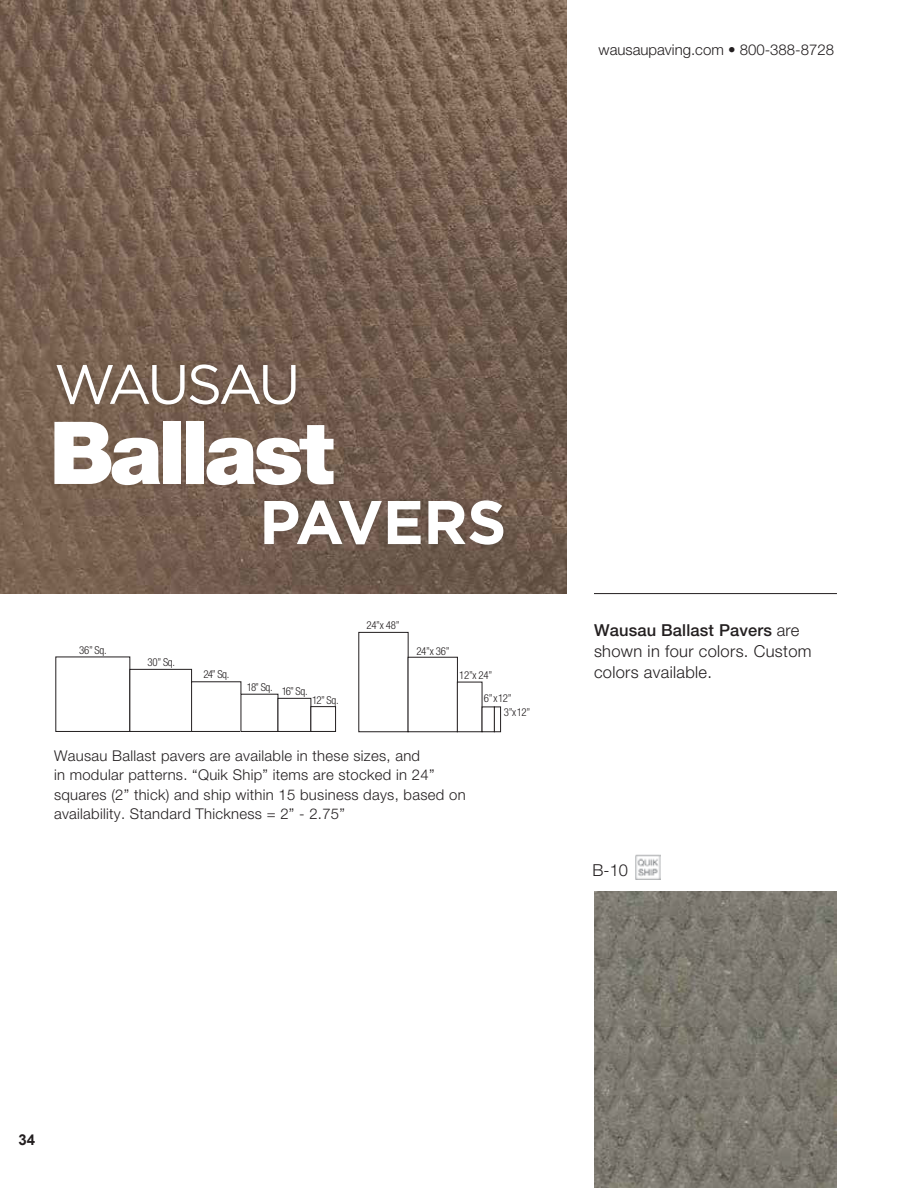
<style>
.page{position:relative;width:918px;height:1188px;background:#fff}
.page>*{position:absolute;margin:0;border:0;box-sizing:border-box;transform-origin:0 0}
.t1{font:900 87px "Helvetica Neue";letter-spacing:-.05em;color:#fff}
.t2{font:700 61.5px "Gotham";letter-spacing:-.01em;color:#fff}
.t3{font:55.5px "Gotham";letter-spacing:-.075em;color:#fff}
.t4{font:300 16.5px/21px "Helvetica Neue";letter-spacing:.02em;color:#231f20}
.t5{font:300 15px "Helvetica Neue";color:#231f20}
.t6{font:700 15px "Arial";color:#231f20}
.t7{font:300 14.85px/19.5px "Helvetica Neue";letter-spacing:.02em;color:#231f20}
.t8{font:300 condensed 10.95px/23.4px "Helvetica Neue";letter-spacing:-.025em;color:#231f20}
.s1{font-weight:500}
</style>
<div class="page">
<img style="left:0;top:0;width:567px;height:594px">
<hr style="left:594px;top:593px;width:243px;height:1px;background:#231f20">
<img style="left:594px;top:891px;width:243px;height:297px">
<img style="left:635px;top:855px;width:25px;height:25px">
<div style="left:257px;top:493px;width:254px;height:59px;background:#231f20;opacity:.22"></div>
<div style="left:50px;top:357px;width:253px;height:55px;background:#231f20;opacity:.22"></div>
<div style="left:129px;top:669px;width:63px;height:63px;border:1px solid #231f20"></div>
<div style="left:191px;top:681px;width:50px;height:51px;border:1px solid #231f20"></div>
<div style="left:241px;top:694px;width:37px;height:38px;border:1px solid #231f20"></div>
<div style="left:278px;top:698px;width:33px;height:34px;border:1px solid #231f20"></div>
<div style="left:310px;top:706px;width:26px;height:26px;border:1px solid #231f20"></div>
<div style="left:358px;top:632px;width:51px;height:100px;border:1px solid #231f20"></div>
<div style="left:408px;top:657px;width:50px;height:75px;border:1px solid #231f20"></div>
<div style="left:457px;top:682px;width:25px;height:50px;border:1px solid #231f20"></div>
<div style="left:494px;top:707px;width:7px;height:25px;border:1px solid #231f20"></div>
<p class="t5" style="left:599px;top:41px;width:237px">wausaupaving.com • 800-388-8728</p>
<h3 class="t3" style="left:54px;top:354px;width:248px">WAUSAU</h3>
<h1 class="t1" style="left:50px;top:401px;width:286px">Ballast</h1>
<h2 class="t2" style="left:259px;top:487px;width:249px">PAVERS</h2>
<p class="t8" style="left:79px;top:638px;width:29px">36” Sq.</p>
<p class="t8" style="left:148px;top:651px;width:29px">30” Sq.</p>
<p class="t8" style="left:204px;top:663px;width:27px">24” Sq.</p>
<p class="t8" style="left:247px;top:677px;width:62px">18” Sq. 16” Sq.</p>
<p class="t8" style="left:312px;top:688px;width:28px">12” Sq.</p>
<p class="t8" style="left:366px;top:613px;width:35px">24”x 48”</p>
<p class="t8" style="left:416px;top:639px;width:35px">24”x 36”</p>
<p class="t8" style="left:484px;top:663px;width:29px;text-indent:-25px">12”x 24”<br>6”x 12”</p>
<p class="t8" style="left:504px;top:700px;width:28px">3”x 12”</p>
<p class="t7" style="left:54px;top:746px;width:413px">Wausau Ballast pavers are available in these sizes, and<br>in modular patterns. “Quik Ship” items are stocked in 24” squares (2” thick) and ship within 15 business days, based on availability. Standard Thickness = 2” - 2.75”</p>
<p class="t4" style="left:594px;top:619px;width:219px"><span class="s1">Wausau Ballast Pavers</span> are shown in four colors. Custom colors available.</p>
<p class="t4" style="left:593px;top:859px;width:37px">B-10</p>
<p class="t6" style="left:18px;top:1130px;width:18px">34</p>
</div>
